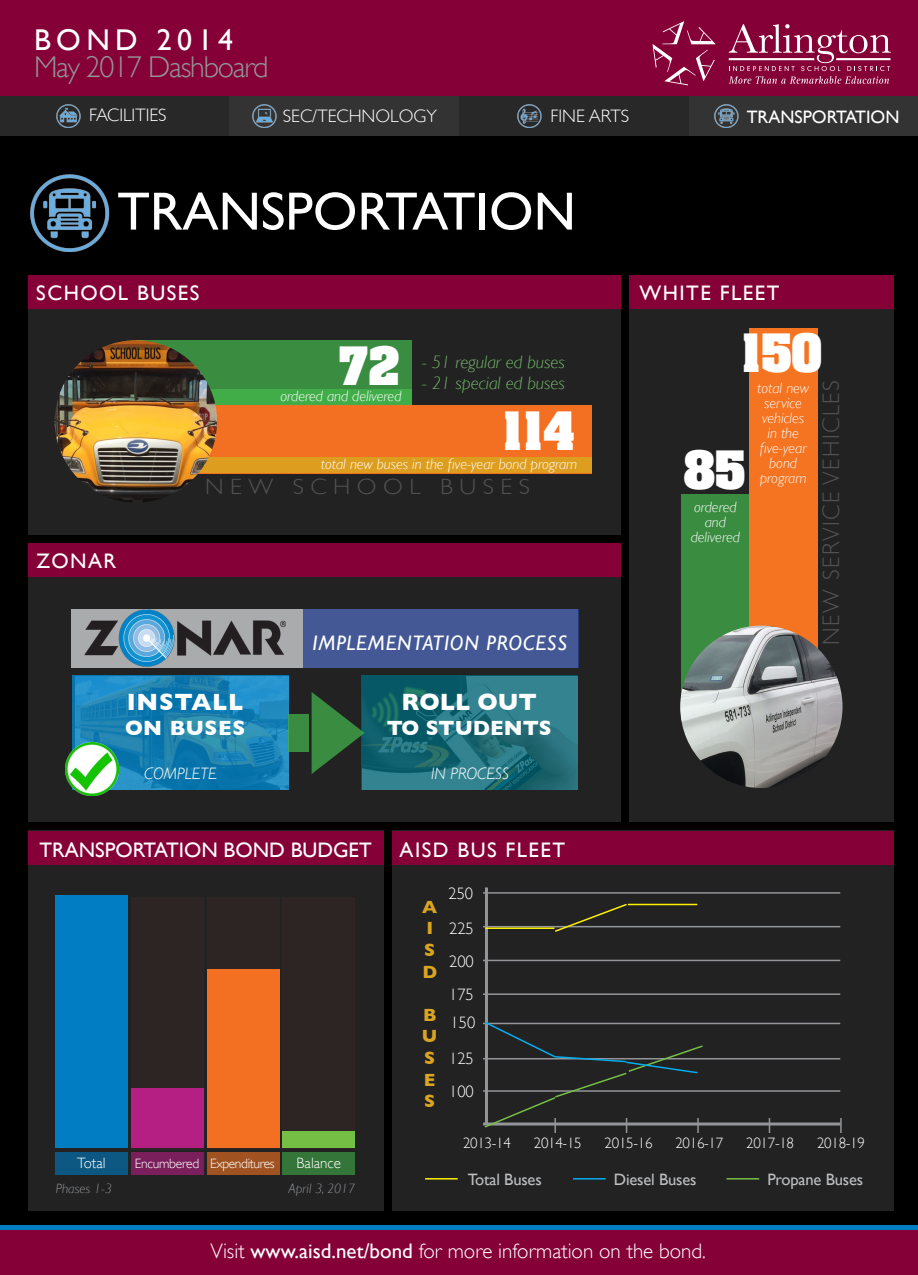
<style>
.page{position:relative;width:918px;height:1275px;background:#fff}
.page>*{position:absolute;margin:0;border:0;box-sizing:border-box;transform-origin:0 0}
.t1{font:54px "Gill Sans";color:#fff}
.t2{font:700 45px "Aachen Std";color:#fff}
.t3{font:300 30px/27px "Gill Sans";letter-spacing:-.04em;color:#939598}
.t4{font:300 24px "Gill Sans";letter-spacing:.07em;color:#525254;scale:.95 1}
.t5{font:700 24px "Gill Sans";letter-spacing:.015em;color:#fff}
.t6{font:300 22.05px "Gill Sans";letter-spacing:.27em;color:#525254;scale:1.09 1}
.t7{font:300 21px "Gill Sans";color:#fff}
.t8{font:21px "Gill Sans";letter-spacing:.07em;color:#fff}
.t9{font:italic 21px "Gill Sans";letter-spacing:.04em;color:#fff}
.t10{font:21px "Gill Sans";color:#fff}
.t11{font:700 21px "Gill Sans";color:#fff}
.t12{font:italic 300 18px "Gill Sans";color:#74ba69}
.t13{font:300 18px "Gill Sans";color:#fff}
.t14{font:18px "Gill Sans";color:#fff}
.t15{font:700 18px/21.6px "Gill Sans";color:#daa520}
.t16{font:16.5px "Gill Sans";letter-spacing:-.01em;color:#bcbec0}
.t17{font:300 16.5px/28.5px "Gill Sans";color:#fff}
.t18{font:italic 300 16.5px "Gill Sans";color:#fff}
.t19{font:italic 300 15px/15px "Gill Sans";color:#fff;text-align:center}
.t20{font:300 15px "Gill Sans";letter-spacing:-.02em;color:#fff}
.t21{font:300 13.5px "Gill Sans";letter-spacing:-.03em;color:#fff}
.t22{font:italic 300 13.5px "Gill Sans";color:#939598}
.s1{font-weight:400;color:#fff}
.s2{font-weight:400}
</style>
<div class="page">
<div style="left:1px;top:106px;width:916px;height:1153px;background:#000"></div>
<div style="left:28px;top:278px;width:866px;height:933px;background:#222223"></div>
<div style="left:0;top:152px;width:918px;height:114px;background:#000"></div>
<img style="left:30px;top:174px;width:80px;height:77px">
<div style="left:136px;top:340px;width:275px;height:65px;background:#3a8d40"></div>
<div style="left:137px;top:405px;width:455px;height:68px;background:#f36f21"></div>
<div style="left:173px;top:389px;width:238px;height:15px;background:#41ad49"></div>
<div style="left:136px;top:457px;width:456px;height:16px;background:#dd9e20"></div>
<img style="left:55px;top:340px;width:162px;height:162px;border-radius:81px">
<svg style="left:72px;top:675px;width:216px;height:114px;background:#1982b4"></svg>
<img style="left:65px;top:742px;width:53px;height:53px">
<svg style="left:361px;top:675px;width:217px;height:114px;background:#206f7b"></svg>
<svg style="left:312px;top:692px;width:53px;height:82px"></svg>
<div style="left:288px;top:714px;width:21px;height:37px;background:#398c40"></div>
<div style="left:72px;top:609px;width:506px;height:59px;background:#aaabac"></div>
<img style="left:84px;top:609px;width:202px;height:58px">
<div style="left:304px;top:609px;width:275px;height:59px;background:#435895"></div>
<div style="left:0;top:1227px;width:918px;height:47px;background:#860038"></div>
<div style="left:0;top:1225px;width:918px;height:5px;background:#007dc3"></div>
<div style="left:28px;top:822px;width:866px;height:7px;background:#000"></div>
<div style="left:0;top:0;width:918px;height:105px;background:#860038"></div>
<svg style="left:652px;top:21px;width:64px;height:64px"></svg>
<svg style="left:729px;top:24px;width:162px;height:60px"></svg>
<hr style="left:485px;top:887px;width:3px;height:236px;background:#939598">
<hr style="left:483px;top:1122px;width:357px;height:3px;background:#939598">
<hr style="left:483px;top:1090px;width:357px;height:1px;background:#939598">
<hr style="left:483px;top:1057px;width:357px;height:2px;background:#939598">
<hr style="left:483px;top:1022px;width:357px;height:2px;background:#939598">
<hr style="left:483px;top:993px;width:357px;height:1px;background:#939598">
<hr style="left:483px;top:959px;width:357px;height:2px;background:#939598">
<hr style="left:483px;top:925px;width:357px;height:2px;background:#939598">
<hr style="left:483px;top:892px;width:357px;height:1px;background:#939598">
<svg style="left:840px;top:1118px;width:2px;height:14px"></svg>
<hr style="left:425px;top:1178px;width:33px;height:1px;background:#fff200">
<hr style="left:573px;top:1177px;width:33px;height:2px;background:#00aeef">
<div style="left:629px;top:275px;width:265px;height:33px;background:#860038"></div>
<div style="left:28px;top:275px;width:594px;height:33px;background:#860038"></div>
<div style="left:682px;top:494px;width:67px;height:226px;background:#3a8d40"></div>
<div style="left:749px;top:328px;width:68px;height:398px;background:#f47421"></div>
<img style="left:680px;top:625px;width:163px;height:163px;border-radius:81px">
<div style="left:24px;top:535px;width:598px;height:8px;background:#000"></div>
<div style="left:28px;top:543px;width:593px;height:33px;background:#860038"></div>
<div style="left:621px;top:268px;width:8px;height:558px;background:#000"></div>
<div style="left:282px;top:897px;width:73px;height:251px;background:#2c2523"></div>
<div style="left:207px;top:897px;width:72px;height:251px;background:#2c2523"></div>
<div style="left:131px;top:897px;width:73px;height:252px;background:#2c2523"></div>
<div style="left:55px;top:895px;width:73px;height:253px;background:#007dc3"></div>
<div style="left:131px;top:1088px;width:73px;height:60px;background:#b51e83"></div>
<div style="left:207px;top:969px;width:72px;height:179px;background:#f36f21"></div>
<div style="left:282px;top:1131px;width:73px;height:17px;background:#75c044"></div>
<div style="left:55px;top:1151px;width:73px;height:23px;background:#0d5883"></div>
<div style="left:131px;top:1151px;width:73px;height:23px;background:#7a1f5c"></div>
<div style="left:207px;top:1151px;width:72px;height:23px;background:#a05321"></div>
<div style="left:282px;top:1151px;width:73px;height:23px;background:#347539"></div>
<div style="left:391px;top:831px;width:503px;height:33px;background:#860038"></div>
<div style="left:28px;top:831px;width:356px;height:33px;background:#860038"></div>
<div style="left:384px;top:826px;width:7px;height:393px;background:#000"></div>
<hr style="left:727px;top:1177px;width:32px;height:2px;background:#75c044">
<div style="left:0;top:96px;width:230px;height:40px;background:#292829"></div>
<img style="left:56px;top:104px;width:25px;height:24px">
<div style="left:688px;top:96px;width:230px;height:40px;background:#333334"></div>
<div style="left:459px;top:96px;width:229px;height:40px;background:#292829"></div>
<div style="left:230px;top:96px;width:229px;height:40px;background:#333334"></div>
<img style="left:252px;top:104px;width:25px;height:24px">
<img style="left:518px;top:104px;width:24px;height:24px">
<img style="left:714px;top:104px;width:25px;height:24px">
<hr style="left:485px;top:927px;width:69px;height:2px;background:#fff200">
<svg style="left:553px;top:903px;width:76px;height:29px"></svg>
<hr style="left:628px;top:903px;width:69px;height:2px;background:#fff200">
<svg style="left:483px;top:1021px;width:221px;height:111px"></svg>
<p class="t3" style="left:34px;top:27px;width:236px"><span class="s1">BOND 2014<br></span>May 2017 Dashboard</p>
<p class="t13" style="left:89px;top:105px;width:79px">FACILITIES</p>
<p class="t13" style="left:283px;top:106px;width:156px">sec/techn ology</p>
<p class="t13" style="left:551px;top:105px;width:80px">FINE ARTS</p>
<p class="t14" style="left:747px;top:106px;width:154px">TRANSPORTATION</p>
<p class="t1" style="left:117px;top:179px;width:460px">TRANSPORTATION</p>
<p class="t8" style="left:36px;top:280px;width:165px">SCHOOL BUSES</p>
<p class="t8" style="left:639px;top:280px;width:141px">WHITE FLEET</p>
<p class="t2" style="left:339px;top:333px;width:64px">72</p>
<p class="t19" style="left:281px;top:389px;width:122px">ordered and delivered</p>
<p class="t12" style="left:422px;top:351px;width:145px">- 51 regular ed buses</p>
<p class="t12" style="left:422px;top:373px;width:145px">- 21 special ed buses</p>
<p class="t2" style="left:502px;top:398px;width:74px">114</p>
<p class="t19" style="left:321px;top:457px;width:258px">total new buses in the five-year bond program</p>
<p class="t8" style="left:37px;top:548px;width:32px">zonar</p>
<p class="t6" style="left:205px;top:474px;width:297px">New School Bus es</p>
<p class="t5" style="left:127px;top:687px;width:118px">INSTALL</p>
<p class="t11" style="left:125px;top:715px;width:122px">ON BUSES</p>
<p class="t18" style="left:144px;top:764px;width:74px">COMPLETE</p>
<p class="t9" style="left:313px;top:630px;width:256px">IMPLEMENTATION PROCESS</p>
<p class="t5" style="left:401px;top:687px;width:137px">ROLL OUT</p>
<p class="t11" style="left:387px;top:715px;width:167px">TO STUDENTS</p>
<p class="t18" style="left:431px;top:764px;width:79px">IN PROCESS</p>
<p class="t10" style="left:39px;top:837px;width:200px">TRANSPORTATION bond</p>
<p class="t8" style="left:291px;top:837px;width:70px">Budget</p>
<p class="t8" style="left:400px;top:837px;width:167px">AISD BUS FLEET</p>
<p class="t17" style="left:448px;top:879px;width:26px">250</p>
<p class="t15" style="left:422px;top:895px;width:16px">A<br>I<br>S<br>D</p>
<p class="t15" style="left:422px;top:1003px;width:14px;text-align:justify">B U S E S</p>
<p class="t17" style="left:449px;top:914px;width:26px">225</p>
<p class="t17" style="left:449px;top:947px;width:26px">200</p>
<p class="t17" style="left:449px;top:980px;width:28px">175<br>150</p>
<p class="t17" style="left:449px;top:1044px;width:26px">125</p>
<p class="t17" style="left:449px;top:1076px;width:26px">100</p>
<p class="t2" style="left:741px;top:320px;width:82px">150</p>
<p class="t2" style="left:683px;top:437px;width:64px">85</p>
<p class="t19" style="left:691px;top:500px;width:51px">ordered and delivered</p>
<p class="t19" style="left:757px;top:380px;width:53px">total new service vehicles in the five-year bond program</p>
<p class="t4" style="left:817px;top:645px;width:278px;rotate:-90deg">New Service vehicles</p>
<p class="t20" style="left:77px;top:1154px;width:30px">Total</p>
<p class="t21" style="left:135px;top:1155px;width:141px">Encumbered Expenditures</p>
<p class="t20" style="left:297px;top:1154px;width:46px">Balance</p>
<p class="t22" style="left:56px;top:1180px;width:58px">Phases 1-3</p>
<p class="t22" style="left:289px;top:1180px;width:68px">April 3, 2017</p>
<p class="t20" style="left:463px;top:1134px;width:49px">2013-14</p>
<p class="t20" style="left:534px;top:1134px;width:49px">2014-15</p>
<p class="t20" style="left:605px;top:1134px;width:49px">2015-16</p>
<p class="t20" style="left:675px;top:1134px;width:49px">2016-17</p>
<p class="t20" style="left:746px;top:1134px;width:49px">2017-18</p>
<p class="t20" style="left:817px;top:1134px;width:49px">2018-19</p>
<p class="t16" style="left:468px;top:1169px;width:75px">Total Buses</p>
<p class="t16" style="left:614px;top:1169px;width:84px">Diesel Buses</p>
<p class="t16" style="left:767px;top:1169px;width:97px">Propane Buses</p>
<p class="t7" style="left:211px;top:1239px;width:497px">Visit <span class="s2">www.aisd.net/bond</span> for more information on the bond.</p>
</div>
